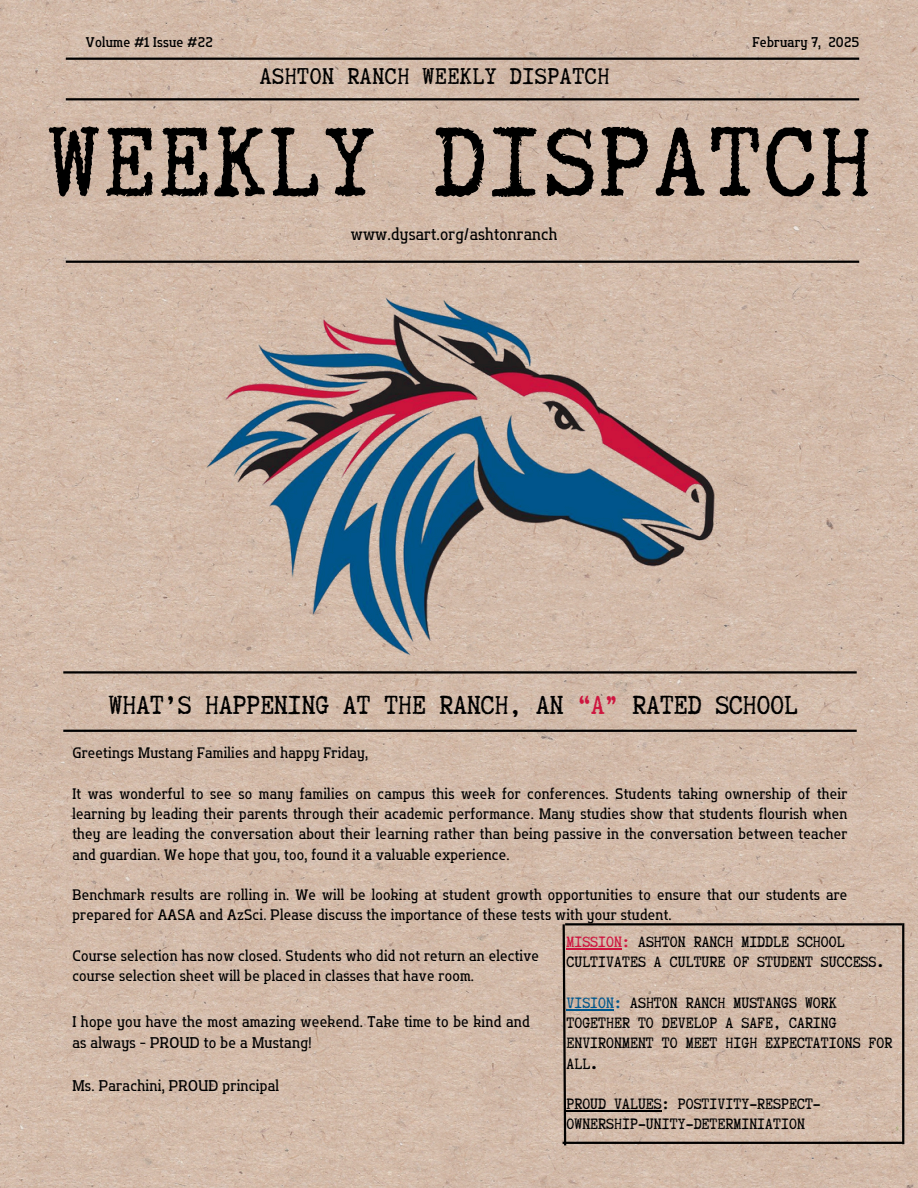
<style>
.page{position:relative;width:918px;height:1188px;background:#fff}
.page>*{position:absolute;margin:0;border:0;box-sizing:border-box;transform-origin:0 0}
.t1{font:116.85px "Truetypewriter Polygl OTT";letter-spacing:.025em;color:#000}
.t2{font:31.05px "Truetypewriter Polygl OTT";color:#000}
.t3{font:27.15px "Truetypewriter Polygl OTT";letter-spacing:.015em;color:#000}
.t4{font:17.85px/20.2px "Truetypewriter Polygl OTT";color:#000}
.t5{font:16.95px "Flatory Slab 400 Semi Cond";letter-spacing:.015em;color:#000}
.t6{font:15.45px/21.3px "Flatory Slab 400 Semi Cond";letter-spacing:.02em;color:#000}
.t7{font:15.3px/20.2px "Flatory Slab 400 Semi Cond";letter-spacing:.02em;color:#000;text-align:justify}
.t8{font:14.1px "Flatory Slab 500 Semi Cond";letter-spacing:.015em;color:#000}
.s1{color:#ce153f}
.s2{color:#00578c}
</style>
<div class="page">
<img style="left:0;top:0;width:918px;height:1188px">
<hr style="left:63px;top:730px;width:794px;height:2px;background:#000">
<hr style="left:66px;top:58px;width:793px;height:2px;background:#000">
<hr style="left:66px;top:98px;width:793px;height:2px;background:#000">
<hr style="left:66px;top:261px;width:793px;height:2px;background:#000">
<hr style="left:63px;top:671px;width:794px;height:3px;background:#000">
<img style="left:188px;top:205px;width:544px;height:522px">
<hr style="left:565px;top:923px;width:337px;height:2px;background:#000">
<svg style="left:561px;top:922px;width:6px;height:226px"></svg>
<hr style="left:902px;top:923px;width:2px;height:221px;background:#000">
<hr style="left:563px;top:1142px;width:340px;height:2px;background:#000">
<hr style="left:566px;top:948px;width:56px;height:1px;background:#ce153f">
<hr style="left:566px;top:1009px;width:48px;height:1px;background:#00578c">
<hr style="left:566px;top:1110px;width:96px;height:1px;background:#000">
<p class="t8" style="left:86px;top:34px;width:128px">Volume #1 Issue #22</p>
<p class="t8" style="left:753px;top:34px;width:108px">February 7, 2025</p>
<p class="t3" style="left:260px;top:62px;width:351px">ASHTON RANCH WEEKLY DISPATCH</p>
<h6 class="t1" style="left:48px;top:101px;width:825px">WEEKLY DISPATCH</h6>
<h2 class="t5" style="left:351px;top:225px;width:208px">www.dysart.org/ashtonranch</h2>
<p class="t2" style="left:109px;top:689px;width:691px">WHAT’S HAPPENING AT THE RANCH, AN <span class="s1">“A”</span> RATED SCHOOL</p>
<h1 class="t7" style="left:72px;top:743px;width:297px">Greetings Mustang Families and happy Friday,</h1>
<p class="t7" style="left:72px;top:784px;width:776px">It was wonderful to see so many families on campus this week for conferences. Students taking ownership of their learning by leading their parents through their academic performance. Many studies show that students flourish when they are leading the conversation about their learning rather than being passive in the conversation between teacher and guardian. We hope that you, too, found it a valuable experience.</p>
<p class="t7" style="left:72px;top:885px;width:776px">Benchmark results are rolling in. We will be looking at student growth opportunities to ensure that our students are prepared for AASA and AzSci. Please discuss the importance of these tests with your student.</p>
<h5 class="t7" style="left:72px;top:946px;width:468px">Course selection has now closed. Students who did not return an elective</h5>
<p class="t7" style="left:72px;top:966px;width:403px">course selection sheet will be placed in classes that have room.</p>
<p class="t4" style="left:566px;top:932px;width:320px"><span class="s1">MISSION:</span> ASHTON RANCH MIDDLE SCHOOL<br>CULTIVATES A CULTURE OF STUDENT SUCCESS.</p>
<p class="t4" style="left:566px;top:992px;width:327px"><span class="s2">VISION:</span> ASHTON RANCH MUSTANGS WORK<br>TOGETHER TO DEVELOP A SAFE, CARING<br>ENVIRONMENT TO MEET HIGH EXPECTATIONS FOR<br>ALL.</p>
<p class="t4" style="left:566px;top:1094px;width:256px">PROUD VALUES: POSTIVITY-RESPECT-<br>OWNERSHIP-UNITY-DETERMINIATION</p>
<p class="t6" style="left:72px;top:1011px;width:459px">I hope you have the most amazing weekend. Take time to be kind and as always - PROUD to be a Mustang!</p>
<h3 class="t6" style="left:72px;top:1075px;width:208px">Ms. Parachini, PROUD principal</h3>
</div>
